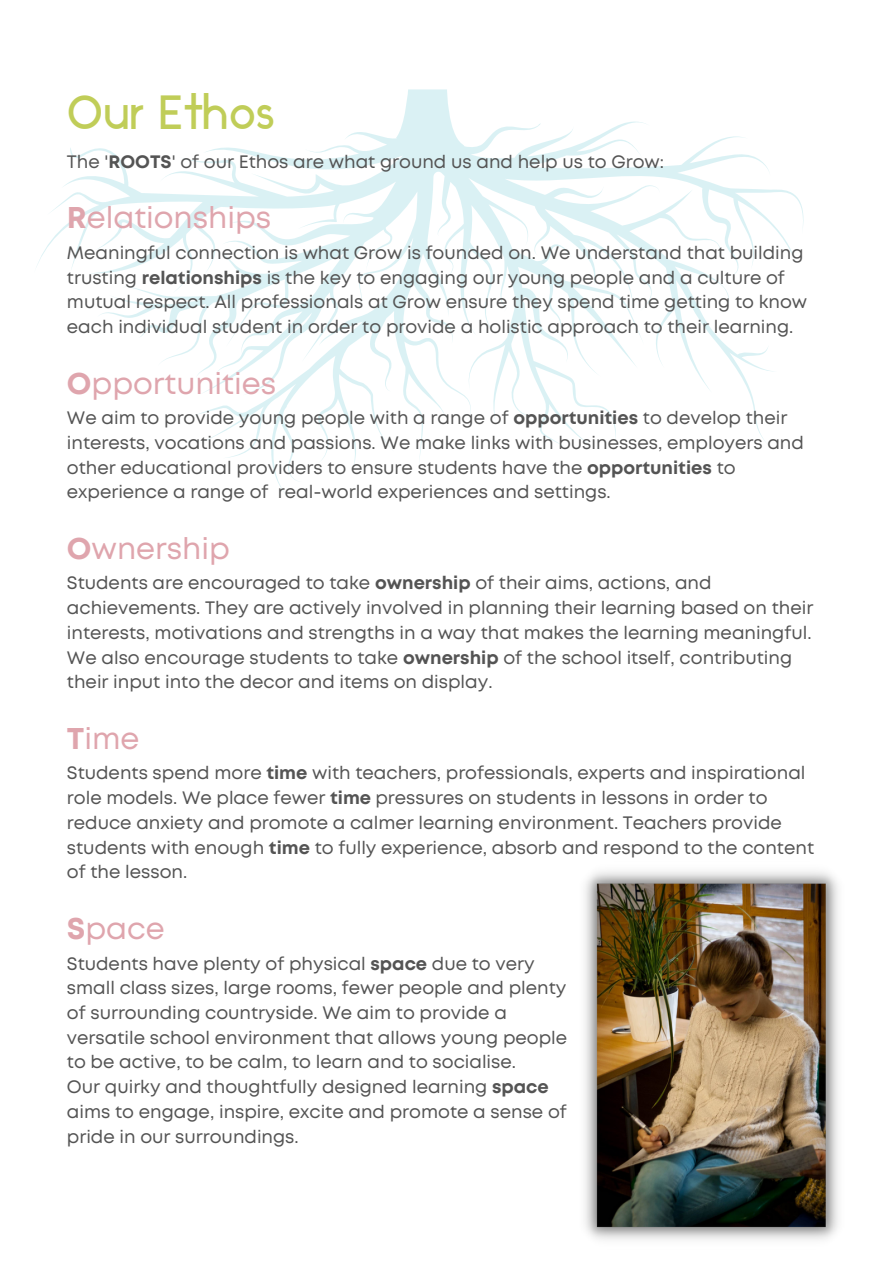
<style>
.page{position:relative;width:893px;height:1264px;background:#fff}
.page>*{position:absolute;margin:0;border:0;box-sizing:border-box;transform-origin:0 0}
.t1{font:48px "Ikaros";color:#c0cd58}
.t2{font:30px "Mont";color:#dfa5ad}
.t3{font:18px/24.8px "Mont";color:#545454}
.s1{font-weight:700}
</style>
<div class="page">
<svg style="left:36px;top:89px;width:767px;height:404px"></svg>
<img style="left:585px;top:871px;width:253px;height:369px">
<p class="t1" style="left:67px;top:93px;width:209px">Our Ethos</p>
<p class="t3" style="left:67px;top:150px;width:598px">The '<span class="s1">ROOTS</span>' of our Ethos are what ground us and help us to Grow:</p>
<p class="t2" style="left:67px;top:207px;width:206px"><span class="s1">R</span>elationships</p>
<p class="t3" style="left:67px;top:241px;width:741px">Meaningful connection is what Grow is founded on. We understand that building trusting <span class="s1">relationships</span> is the key to engaging our young people and a culture of mutual respect. All professionals at Grow ensure they spend time getting to know each individual student in order to provide a holistic approach to their learning.</p>
<p class="t2" style="left:67px;top:372px;width:211px"><span class="s1">O</span>pportunities</p>
<p class="t3" style="left:67px;top:407px;width:738px">We aim to provide young people with a range of <span class="s1">opportunities</span> to develop their interests, vocations and passions. We make links with businesses, employers and other educational providers to ensure students have the <span class="s1">opportunities</span> to experience a range of real-world experiences and settings.</p>
<p class="t2" style="left:67px;top:537px;width:164px"><span class="s1">O</span>wnership</p>
<p class="t3" style="left:67px;top:572px;width:747px">Students are encouraged to take <span class="s1">ownership</span> of their aims, actions, and achievements. They are actively involved in planning their learning based on their interests, motivations and strengths in a way that makes the learning meaningful.<br>We also encourage students to take <span class="s1">ownership</span> of the school itself, contributing their input into the decor and items on display.</p>
<p class="t2" style="left:67px;top:727px;width:74px"><span class="s1">T</span>ime</p>
<p class="t3" style="left:67px;top:762px;width:748px">Students spend more <span class="s1">time</span> with teachers, professionals, experts and inspirational role models. We place fewer <span class="s1">time</span> pressures on students in lessons in order to reduce anxiety and promote a calmer learning environment. Teachers provide students with enough <span class="s1">time</span> to fully experience, absorb and respond to the content of the lesson.</p>
<p class="t2" style="left:67px;top:917px;width:99px"><span class="s1">S</span>pace</p>
<p class="t3" style="left:67px;top:952px;width:469px">Students have plenty of physical <span class="s1">space</span> due to very</p>
<p class="t3" style="left:67px;top:976px;width:501px">small class sizes, large rooms, fewer people and plenty</p>
<p class="t3" style="left:67px;top:1001px;width:441px">of surrounding countryside. We aim to provide a</p>
<p class="t3" style="left:67px;top:1026px;width:501px">versatile school environment that allows young people</p>
<p class="t3" style="left:67px;top:1051px;width:450px">to be active, to be calm, to learn and to socialise.</p>
<p class="t3" style="left:67px;top:1075px;width:483px">Our quirky and thoughtfully designed learning <span class="s1">space</span></p>
<p class="t3" style="left:67px;top:1100px;width:501px">aims to engage, inspire, excite and promote a sense of</p>
<p class="t3" style="left:67px;top:1125px;width:233px">pride in our surroundings.</p>
</div>
